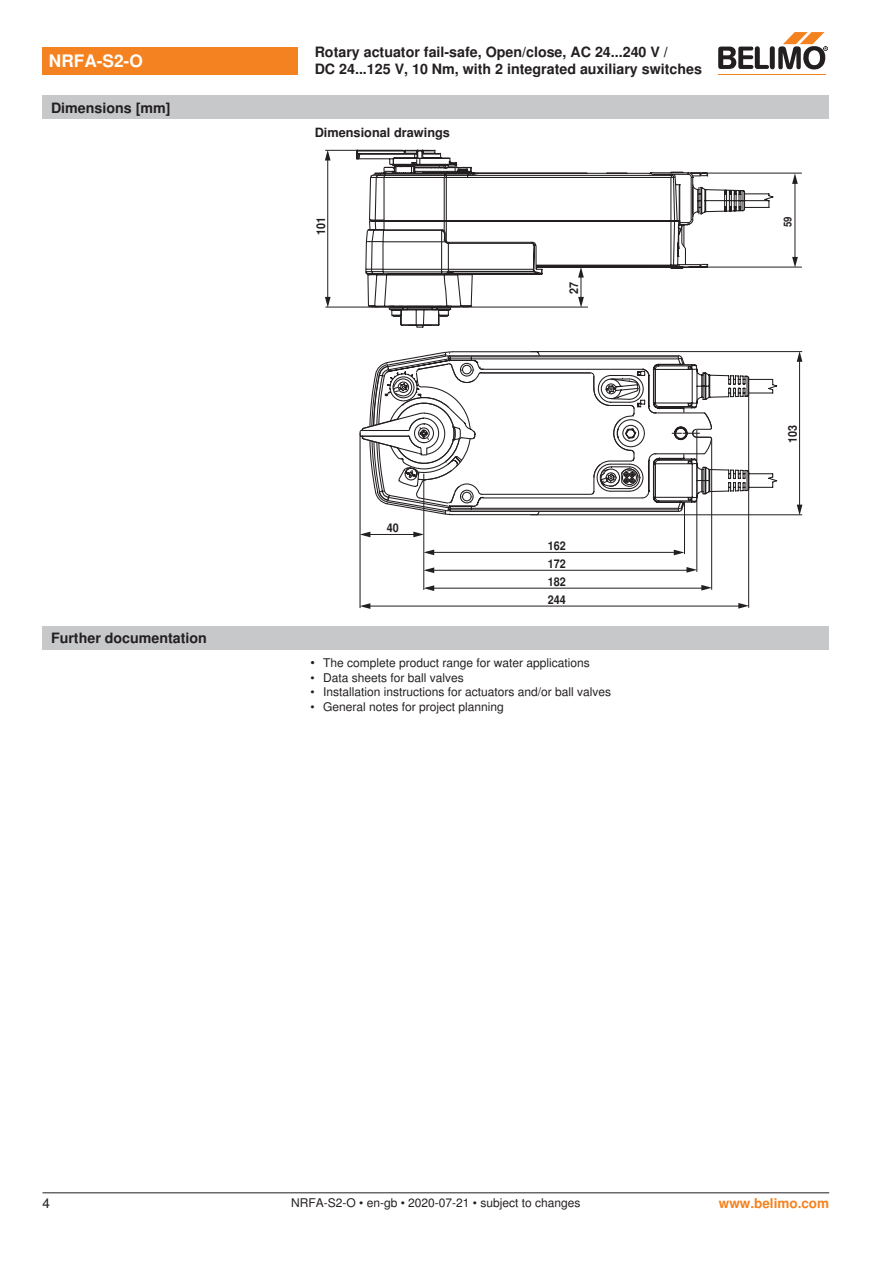
<style>
.page{position:relative;width:893px;height:1263px;background:#fff}
.page>*{position:absolute;margin:0;border:0;box-sizing:border-box;transform-origin:0 0}
.t1{font:700 17.25px "Nimbus Sans BEL";color:#fff}
.t2{font:700 14.25px/17.1px "Nimbus Sans BEL";color:#231f20}
.Rechtsbündig_Footer{font:700 13.5px "Nimbus Sans BEL";color:#f58220}
.t3{font:13.5px "Nimbus Sans BEL";color:#231f20}
.t4{font:700 12.75px "Nimbus Sans BEL";color:#231f20}
.Bulletpoints{font:12px "Nimbus Sans BEL";color:#231f20}
.Footer_EU_center{font:12px "Nimbus Sans BEL";color:#231f20}
.t5{font:700 12px/17.9px "Nimbus Sans BEL";color:#231f20;text-align:justify;scale:.9 1}
.t6{font:700 10.8px "Nimbus Sans BEL";color:#231f20;scale:.9 1}
.s1{font-size:12.75px}
</style>
<div class="page">
<svg style="left:355px;top:150px;width:354px;height:176px"></svg>
<svg style="left:365px;top:163px;width:343px;height:148px"></svg>
<hr style="left:325px;top:307px;width:263px;height:1px;background:#231f20">
<hr style="left:327px;top:154px;width:1px;height:148px;background:#231f20">
<svg style="left:325px;top:297px;width:6px;height:10px"></svg>
<hr style="left:325px;top:150px;width:78px;height:1px;background:#231f20">
<svg style="left:325px;top:150px;width:6px;height:11px"></svg>
<hr style="left:581px;top:272px;width:1px;height:30px;background:#231f20">
<svg style="left:578px;top:297px;width:6px;height:10px"></svg>
<svg style="left:578px;top:267px;width:6px;height:11px"></svg>
<svg style="left:692px;top:184px;width:82px;height:34px"></svg>
<hr style="left:703px;top:267px;width:99px;height:1px;background:#231f20">
<hr style="left:703px;top:173px;width:99px;height:1px;background:#231f20">
<hr style="left:795px;top:179px;width:1px;height:83px;background:#231f20">
<svg style="left:792px;top:257px;width:6px;height:11px"></svg>
<svg style="left:792px;top:173px;width:6px;height:11px"></svg>
<hr style="left:426px;top:552px;width:252px;height:1px;background:#231f20">
<hr style="left:697px;top:430px;width:1px;height:142px;background:#231f20">
<svg style="left:686px;top:567px;width:11px;height:6px"></svg>
<svg style="left:674px;top:550px;width:10px;height:5px"></svg>
<svg style="left:424px;top:549px;width:10px;height:6px"></svg>
<hr style="left:426px;top:570px;width:265px;height:1px;background:#231f20">
<svg style="left:424px;top:567px;width:10px;height:6px"></svg>
<hr style="left:711px;top:439px;width:1px;height:151px;background:#231f20">
<svg style="left:701px;top:585px;width:11px;height:6px"></svg>
<hr style="left:426px;top:588px;width:281px;height:1px;background:#231f20">
<svg style="left:424px;top:585px;width:10px;height:6px"></svg>
<svg style="left:738px;top:603px;width:10px;height:6px"></svg>
<hr style="left:365px;top:606px;width:379px;height:1px;background:#231f20">
<hr style="left:423px;top:474px;width:1px;height:116px;background:#231f20">
<hr style="left:366px;top:534px;width:52px;height:1px;background:#231f20">
<svg style="left:413px;top:532px;width:11px;height:5px"></svg>
<svg style="left:361px;top:532px;width:9px;height:5px"></svg>
<hr style="left:359px;top:433px;width:2px;height:175px;background:#231f20">
<svg style="left:360px;top:603px;width:10px;height:6px"></svg>
<hr style="left:530px;top:351px;width:272px;height:1px;background:#231f20">
<hr style="left:530px;top:514px;width:272px;height:1px;background:#231f20">
<hr style="left:799px;top:359px;width:1px;height:150px;background:#231f20">
<svg style="left:797px;top:505px;width:5px;height:10px"></svg>
<svg style="left:797px;top:351px;width:5px;height:11px"></svg>
<hr style="left:748px;top:394px;width:1px;height:214px;background:#231f20">
<hr style="left:684px;top:502px;width:1px;height:52px;background:#231f20">
<svg style="left:359px;top:351px;width:419px;height:165px"></svg>
<div style="left:43px;top:626px;width:786px;height:23px;background:#c7c8ca"></div>
<div style="left:43px;top:47px;width:255px;height:27px;background:#f58220"></div>
<hr style="left:718px;top:74px;width:107px;height:1px;background:#f58220">
<svg style="left:718px;top:32px;width:110px;height:38px"></svg>
<div style="left:43px;top:96px;width:786px;height:23px;background:#c7c8ca"></div>
<hr style="left:43px;top:1192px;width:786px;height:1px;background:#231f20">
<p class="t1" style="left:49px;top:51px;width:95px">NRFA-S2-O</p>
<p class="t2" style="left:315px;top:44px;width:389px">Rotary actuator fail-safe, Open/close, AC 24...240 V /<br>DC 24...125 V, 10 Nm, with 2 integrated auxiliary switches</p>
<p class="t2" style="left:51px;top:100px;width:121px">Dimensions [mm]</p>
<p class="t2" style="left:51px;top:630px;width:157px">Further documentation</p>
<p class="t4" style="left:315px;top:125px;width:137px">Dimensional drawings</p>
<p class="t5" style="left:313px;top:235px;width:22px;rotate:-90deg">101</p>
<p class="t5" style="left:387px;top:520px;width:15px">40</p>
<p class="t5" style="left:566px;top:294px;width:15px;rotate:-90deg">27</p>
<p class="t5" style="left:548px;top:538px;width:22px">162<br>172<br>182<br>244</p>
<p class="Bulletpoints" style="left:310px;top:656px;width:281px"><span class="s1">•</span> The complete product range for water applications</p>
<p class="Bulletpoints" style="left:310px;top:670px;width:155px">• Data sheets for ball valves</p>
<p class="Bulletpoints" style="left:310px;top:685px;width:302px">• Installation instructions for actuators and/or ball valves</p>
<p class="Bulletpoints" style="left:310px;top:699px;width:195px">• General notes for project planning</p>
<p class="t6" style="left:780px;top:227px;width:13px;rotate:-90deg">59</p>
<p class="t5" style="left:785px;top:443px;width:22px;rotate:-90deg">103</p>
<p class="t3" style="left:43px;top:1195px;width:9px">4</p>
<p class="Footer_EU_center" style="left:291px;top:1196px;width:291px">NRFA-S2-O • en-gb • 2020-07-21 • subject to changes</p>
<p class="Rechtsbündig_Footer" style="left:719px;top:1195px;width:112px">www.belimo.com</p>
</div>
